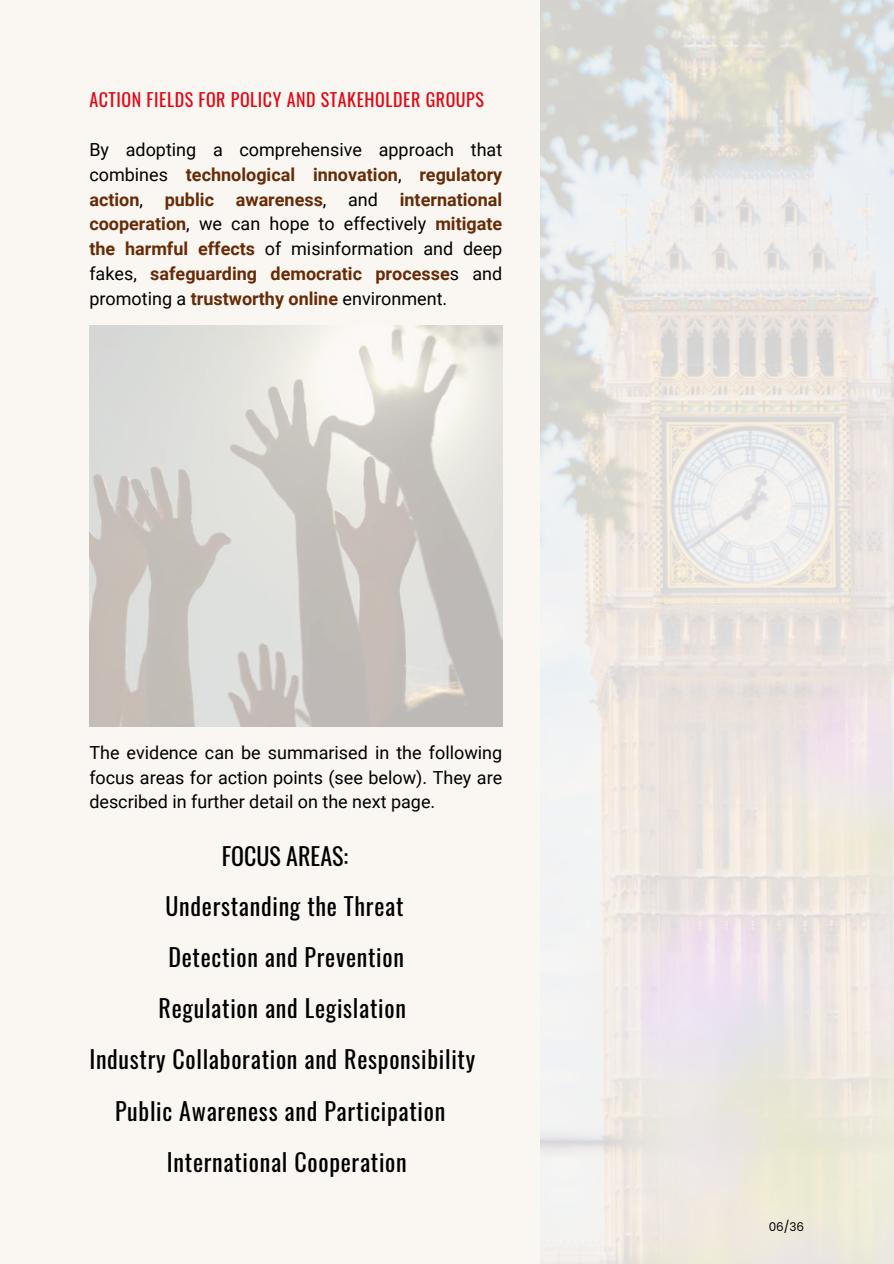
<style>
.page{position:relative;width:894px;height:1264px;background:#fff}
.page>*{position:absolute;margin:0;border:0;box-sizing:border-box;transform-origin:0 0}
.t1{font:24px/51px "Oswald";letter-spacing:.03em;color:#000;text-align:center}
.t2{font:24px "Oswald";color:#000}
.t3{font:700 18px/24.8px "Roboto";color:#672b07;text-align:justify}
.t4{font:18px/24.8px "Roboto";color:#000;text-align:justify}
.t5{font:18px "Oswald";letter-spacing:.03em;color:#e20613}
.t6{font:12px "Poppins";color:#000}
.s1{font-weight:400;color:#000}
</style>
<div class="page">
<div style="left:0;top:0;width:893px;height:1263px;background:#faf7f3"></div>
<img style="left:540px;top:0;width:353px;height:1263px">
<img style="left:89px;top:325px;width:413px;height:402px">
<p class="t5" style="left:89px;top:84px;width:396px">ACTION FIELDS FOR POLICY AND STAKEHOLDER GROUPS</p>
<p class="t3" style="left:89px;top:137px;width:414px"><span class="s1">By adopting a comprehensive approach that combines</span> technological innovation<span class="s1">,</span> regulatory action<span class="s1">,</span> public awareness<span class="s1">, and</span> international cooperation<span class="s1">, we can hope to effectively</span> mitigate the harmful effects <span class="s1">of misinformation and deep fakes,</span> safeguarding democratic processe<span class="s1">s and promoting a</span> trustworthy online <span class="s1">environment.</span></p>
<p class="t4" style="left:89px;top:739px;width:414px">The evidence can be summarised in the following focus areas for action points (see below). They are described in further detail on the next page.</p>
<h1 class="t2" style="left:222px;top:834px;width:128px">FOCUS AREAS:</h1>
<h1 class="t1" style="left:89px;top:878px;width:387px">Understanding the Threat<br>Detection and Prevention<br>Regulation and Legislation<br>Industry Collaboration and Responsibility<br>Public Awareness and Participation<br>International Cooperation</h1>
<p class="t6" style="left:768px;top:1219px;width:37px">06/36</p>
</div>
